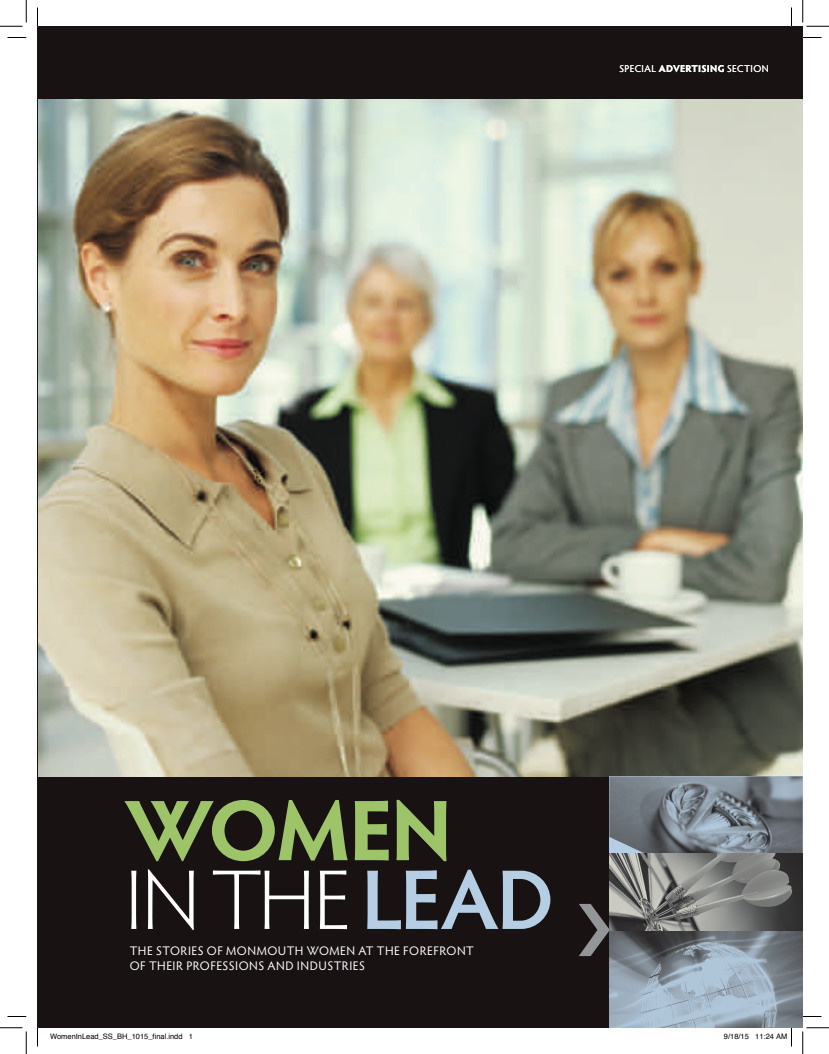
<style>
.page{position:relative;width:829px;height:1054px;background:#fff}
.page>*{position:absolute;margin:0;border:0;box-sizing:border-box;transform-origin:0 0}
.t1{font:700 86.25px "Hypatia Sans Pro";letter-spacing:-.03em;color:#9dc469}
.t2{font:300 85px "Hypatia Sans Pro";color:#fff}
.t3{font:12.5px/15px "Hypatia Sans Pro";letter-spacing:.04em;color:#fff}
.t4{font:10px "Hypatia Sans Pro";letter-spacing:.045em;color:#fff}
.t5{font:7.5px "Helvetica";color:#000}
.s1{font-weight:700}
.s2{font-weight:600;color:#b5cee4}
</style>
<div class="page">
<div style="left:38px;top:26px;width:764px;height:1002px;background:#181213"></div>
<img style="left:39px;top:100px;width:763px;height:676px">
<svg style="left:579px;top:904px;width:30px;height:52px"></svg>
<img style="left:609px;top:776px;width:193px;height:78px">
<svg style="left:609px;top:854px;width:193px;height:77px;background:#7a7a78"></svg>
<svg style="left:609px;top:931px;width:193px;height:97px;background:#8b98a5"></svg>
<svg style="left:8px;top:37px;width:18px;height:1px"></svg>
<svg style="left:802px;top:37px;width:19px;height:1px"></svg>
<svg style="left:8px;top:1016px;width:18px;height:1px"></svg>
<svg style="left:802px;top:1015px;width:19px;height:2px"></svg>
<svg style="left:37px;top:8px;width:1px;height:18px"></svg>
<svg style="left:37px;top:1028px;width:1px;height:18px"></svg>
<svg style="left:791px;top:8px;width:1px;height:18px"></svg>
<svg style="left:0;top:0;width:27px;height:27px"></svg>
<svg style="left:0;top:1027px;width:27px;height:27px"></svg>
<svg style="left:802px;top:0;width:27px;height:27px"></svg>
<svg style="left:802px;top:1027px;width:27px;height:27px"></svg>
<svg style="left:791px;top:1028px;width:1px;height:18px"></svg>
<p class="t4" style="left:619px;top:62px;width:151px">SPECIAL <span class="s1">ADVERTISING</span> SECTION</p>
<h1 class="t1" style="left:124px;top:769px;width:330px">WOMEN</h1>
<h2 class="t2" style="left:125px;top:844px;width:431px">IN THE<span class="s2">LEAD</span></h2>
<p class="t3" style="left:130px;top:942px;width:346px">THE STORIES OF MONMOUTH WOMEN AT THE FOREFRONT<br>OF THEIR PROFESSIONS AND INDUSTRIES</p>
<p class="t5" style="left:50px;top:1033px;width:144px">WomenInLead_SS_BH_1015_final.indd 1</p>
<p class="t5" style="left:724px;top:1033px;width:65px">9/18/15 11:24 AM</p>
</div>
